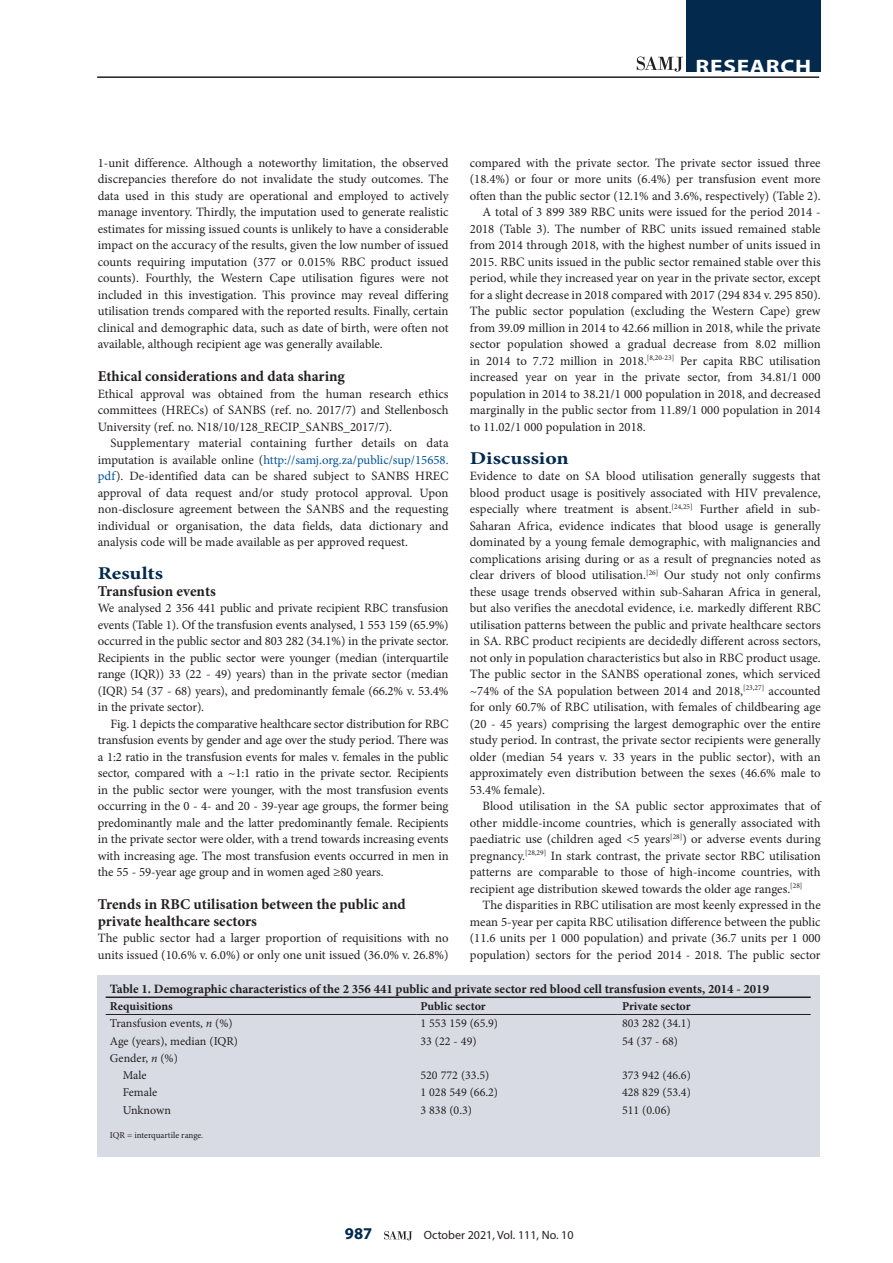
<style>
.page{position:relative;width:893px;height:1263px;background:#fff}
.page>*{position:absolute;margin:0;border:0;box-sizing:border-box;transform-origin:0 0}
.t1{font:700 19.5px "Myriad Pro";letter-spacing:.03em;color:#fff;scale:1.2 1}
.B_HEAD{font:700 18px "Minion Pro";color:#03294d;scale:1.2 1}
.t2{font:700 16.5px "Myriad Pro";color:#03294d}
.C_HEAD{font:700 15px/16.5px "Minion Pro";color:#231f20}
.BODY_TEXT_1ST_PARAGR{font:12.75px/16.5px "Minion Pro";letter-spacing:-.005em;color:#231f20;text-align:justify}
.BODY_TEXT_INDENT{font:12.75px/16.5px "Minion Pro";letter-spacing:-.005em;color:#231f20;text-align:justify}
.TABLE_HEAD{font:700 12.75px "Minion Pro";color:#231f20}
.TABLE_COPY{font:12px "Minion Pro";color:#231f20}
.TABLE_FIELD_NAME{font:700 12px "Minion Pro";color:#231f20}
.t3{font:12px "Myriad Pro";color:#231f20}
.TABLE_COPY_INDENT{font:12px "Minion Pro";color:#231f20}
.TABLE_FOOTNOTE{font:9px "Minion Pro";letter-spacing:-.005em;color:#231f20}
.s1{color:#01529a}
.s2{font-style:italic}
</style>
<div class="page">
<svg style="left:384px;top:1231px;width:28px;height:9px"></svg>
<hr style="left:97px;top:76px;width:722px;height:2px;background:#231f20">
<div style="left:686px;top:0;width:135px;height:72px;background:#03294d"></div>
<svg style="left:637px;top:57px;width:46px;height:15px"></svg>
<div style="left:97px;top:975px;width:722px;height:182px;background:#d8dbe4"></div>
<hr style="left:106px;top:996px;width:310px;height:2px;background:#231f20">
<hr style="left:416px;top:996px;width:202px;height:2px;background:#231f20">
<hr style="left:618px;top:996px;width:193px;height:2px;background:#231f20">
<hr style="left:106px;top:1014px;width:310px;height:1px;background:#231f20">
<hr style="left:416px;top:1014px;width:202px;height:1px;background:#231f20">
<hr style="left:618px;top:1014px;width:193px;height:1px;background:#231f20">
<h1 class="t1" style="left:696px;top:54px;width:98px">RESEARCH</h1>
<p class="BODY_TEXT_1ST_PARAGR" style="left:98px;top:154px;width:352px">1-unit difference. Although a noteworthy limitation, the observed discrepancies therefore do not invalidate the study outcomes. The data used in this study are operational and employed to actively manage inventory. Thirdly, the imputation used to generate realistic estimates for missing issued counts is unlikely to have a considerable impact on the accuracy of the results, given the low number of issued counts requiring imputation (377 or 0.015% RBC product issued counts). Fourthly, the Western Cape utilisation figures were not included in this investigation. This province may reveal differing utilisation trends compared with the reported results. Finally, certain clinical and demographic data, such as date of birth, were often not available, although recipient age was generally available.</p>
<h3 class="C_HEAD" style="left:98px;top:368px;width:249px">Ethical considerations and data sharing</h3>
<p class="BODY_TEXT_1ST_PARAGR" style="left:98px;top:385px;width:352px">Ethical approval was obtained from the human research ethics committees (HRECs) of SANBS (ref. no. 2017/7) and Stellenbosch University (ref. no. N18/10/128_RECIP_SANBS_2017/7).</p>
<p class="BODY_TEXT_INDENT" style="left:98px;top:435px;width:352px;text-indent:13px">Supplementary material containing further details on data imputation is available online (<span class="s1">http://samj.org.za/public/sup/15658. pdf</span>). De-identified data can be shared subject to SANBS HREC approval of data request and/or study protocol approval. Upon non-disclosure agreement between the SANBS and the requesting individual or organisation, the data fields, data dictionary and analysis code will be made available as per approved request.</p>
<h2 class="B_HEAD" style="left:98px;top:561px;width:56px">Results</h2>
<h3 class="C_HEAD" style="left:98px;top:582px;width:120px">Transfusion events</h3>
<p class="BODY_TEXT_1ST_PARAGR" style="left:98px;top:600px;width:352px">We analysed 2 356 441 public and private recipient RBC transfusion events (Table 1). Of the transfusion events analysed, 1 553 159 (65.9%) occurred in the public sector and 803 282 (34.1%) in the private sector.<br>Recipients in the public sector were younger (median (interquartile range (IQR)) 33 (22 - 49) years) than in the private sector (median (IQR) 54 (37 - 68) years), and predominantly female (66.2% v. 53.4% in the private sector).</p>
<p class="BODY_TEXT_INDENT" style="left:98px;top:715px;width:352px;text-indent:13px">Fig. 1 depicts the comparative healthcare sector distribution for RBC transfusion events by gender and age over the study period. There was a 1:2 ratio in the transfusion events for males v. females in the public sector, compared with a ~1:1 ratio in the private sector. Recipients in the public sector were younger, with the most transfusion events occurring in the 0 - 4- and 20 - 39-year age groups, the former being predominantly male and the latter predominantly female. Recipients in the private sector were older, with a trend towards increasing events with increasing age. The most transfusion events occurred in men in the 55 - 59-year age group and in women aged ≥80 years.</p>
<h3 class="C_HEAD" style="left:98px;top:896px;width:309px">Trends in RBC utilisation between the public and private healthcare sectors</h3>
<p class="BODY_TEXT_1ST_PARAGR" style="left:98px;top:930px;width:352px">The public sector had a larger proportion of requisitions with no units issued (10.6% v. 6.0%) or only one unit issued (36.0% v. 26.8%)</p>
<p class="BODY_TEXT_1ST_PARAGR" style="left:470px;top:154px;width:352px">compared with the private sector. The private sector issued three (18.4%) or four or more units (6.4%) per transfusion event more often than the public sector (12.1% and 3.6%, respectively) (Table 2).</p>
<p class="BODY_TEXT_INDENT" style="left:470px;top:204px;width:352px;text-indent:13px">A total of 3 899 389 RBC units were issued for the period 2014 - 2018 (Table 3). The number of RBC units issued remained stable from 2014 through 2018, with the highest number of units issued in 2015. RBC units issued in the public sector remained stable over this period, while they increased year on year in the private sector, except for a slight decrease in 2018 compared with 2017 (294 834 v. 295 850).<br>The public sector population (excluding the Western Cape) grew from 39.09 million in 2014 to 42.66 million in 2018, while the private sector population showed a gradual decrease from 8.02 million in 2014 to 7.72 million in 2018.<sup>[8,20-23]</sup> Per capita RBC utilisation increased year on year in the private sector, from 34.81/1 000 population in 2014 to 38.21/1 000 population in 2018, and decreased marginally in the public sector from 11.89/1 000 population in 2014 to 11.02/1 000 population in 2018.</p>
<h2 class="B_HEAD" style="left:470px;top:445px;width:84px">Discussion</h2>
<p class="BODY_TEXT_1ST_PARAGR" style="left:470px;top:468px;width:352px">Evidence to date on SA blood utilisation generally suggests that blood product usage is positively associated with HIV prevalence, especially where treatment is absent.<sup>[24,25]</sup> Further afield in sub-Saharan Africa, evidence indicates that blood usage is generally dominated by a young female demographic, with malignancies and complications arising during or as a result of pregnancies noted as clear drivers of blood utilisation.<sup>[26]</sup> Our study not only confirms these usage trends observed within sub-Saharan Africa in general, but also verifies the anecdotal evidence, i.e. markedly different RBC utilisation patterns between the public and private healthcare sectors in SA. RBC product recipients are decidedly different across sectors, not only in population characteristics but also in RBC product usage.<br>The public sector in the SANBS operational zones, which serviced ~74% of the SA population between 2014 and 2018,<sup>[23,27]</sup> accounted for only 60.7% of RBC utilisation, with females of childbearing age (20 - 45 years) comprising the largest demographic over the entire study period. In contrast, the private sector recipients were generally older (median 54 years v. 33 years in the public sector), with an approximately even distribution between the sexes (46.6% male to 53.4% female).</p>
<p class="BODY_TEXT_INDENT" style="left:470px;top:798px;width:352px;text-indent:13px">Blood utilisation in the SA public sector approximates that of other middle-income countries, which is generally associated with paediatric use (children aged &lt;5 years<sup>[28]</sup>) or adverse events during pregnancy.<sup>[28,29]</sup> In stark contrast, the private sector RBC utilisation patterns are comparable to those of high-income countries, with recipient age distribution skewed towards the older age ranges.<sup>[28]</sup></p>
<p class="BODY_TEXT_INDENT" style="left:470px;top:897px;width:352px;text-indent:13px">The disparities in RBC utilisation are most keenly expressed in the mean 5-year per capita RBC utilisation difference between the public (11.6 units per 1 000 population) and private (36.7 units per 1 000 population) sectors for the period 2014 - 2018. The public sector</p>
<p class="TABLE_HEAD" style="left:110px;top:980px;width:661px">Table 1. Demographic characteristics of the 2 356 441 public and private sector red blood cell transfusion events, 2014 - 2019</p>
<p class="TABLE_FIELD_NAME" style="left:110px;top:998px;width:64px">Requisitions</p>
<p class="TABLE_FIELD_NAME" style="left:420px;top:998px;width:67px">Public sector</p>
<p class="TABLE_FIELD_NAME" style="left:622px;top:998px;width:70px">Private sector</p>
<p class="TABLE_COPY" style="left:110px;top:1015px;width:124px">Transfusion events, <span class="s2">n</span> (%)</p>
<p class="TABLE_COPY" style="left:420px;top:1015px;width:79px">1 553 159 (65.9)</p>
<p class="TABLE_COPY" style="left:622px;top:1015px;width:70px">803 282 (34.1)</p>
<p class="TABLE_COPY" style="left:110px;top:1033px;width:130px">Age (years), median (IQR)</p>
<p class="TABLE_COPY" style="left:420px;top:1033px;width:58px">33 (22 - 49)</p>
<p class="TABLE_COPY" style="left:622px;top:1033px;width:58px">54 (37 - 68)</p>
<p class="TABLE_COPY" style="left:110px;top:1050px;width:69px">Gender, <span class="s2">n</span> (%)</p>
<p class="TABLE_COPY_INDENT" style="left:123px;top:1067px;width:25px">Male</p>
<p class="TABLE_COPY" style="left:420px;top:1067px;width:70px">520 772 (33.5)</p>
<p class="TABLE_COPY" style="left:622px;top:1067px;width:70px">373 942 (46.6)</p>
<p class="TABLE_COPY_INDENT" style="left:123px;top:1084px;width:36px">Female</p>
<p class="TABLE_COPY" style="left:420px;top:1084px;width:79px">1 028 549 (66.2)</p>
<p class="TABLE_COPY" style="left:622px;top:1084px;width:70px">428 829 (53.4)</p>
<p class="TABLE_COPY_INDENT" style="left:123px;top:1102px;width:50px">Unknown</p>
<p class="TABLE_COPY" style="left:420px;top:1102px;width:53px">3 838 (0.3)</p>
<p class="TABLE_COPY" style="left:622px;top:1102px;width:50px">511 (0.06)</p>
<p class="TABLE_FOOTNOTE" style="left:110px;top:1129px;width:95px">IQR = interquartile range.</p>
<p class="t2" style="left:345px;top:1223px;width:29px">987</p>
<p class="t3" style="left:424px;top:1228px;width:151px">October 2021, Vol. 111, No. 10</p>
</div>
